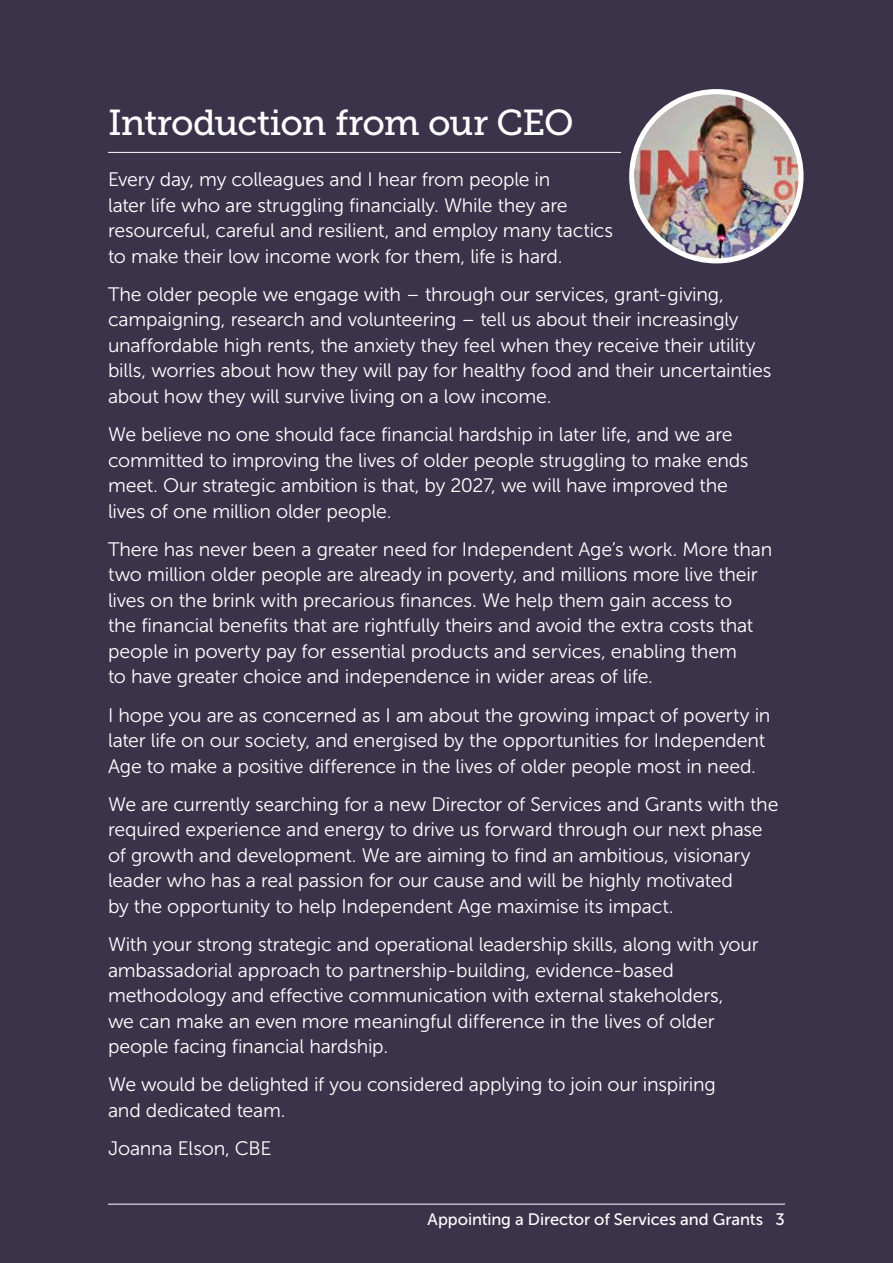
<style>
.page{position:relative;width:893px;height:1263px;background:#3b334a}
.page>*{position:absolute;margin:0;border:0;box-sizing:border-box;transform-origin:0 0}
.H2_-_white{font:36px "Museo Slab 500";letter-spacing:-.025em;color:#fff}
.t1{font:19.5px/25.5px "Museo Sans 300";letter-spacing:-.01em;color:#fff}
.t2{font:16.5px "Museo Sans 500";letter-spacing:-.005em;color:#fff}
</style>
<div class="page">
<hr style="left:108px;top:152px;width:513px;height:1px;background:#fff">
<hr style="left:108px;top:1204px;width:677px;height:1px;background:#fff">
<img style="left:632px;top:92px;width:169px;height:169px;border-radius:85px">
<div style="left:629px;top:89px;width:174px;height:174px;border:5px solid #fff;border-radius:50%"></div>
<h2 class="H2_-_white" style="left:108px;top:103px;width:467px">Introduction from our CEO</h2>
<p class="t1" style="left:108px;top:167px;width:507px">Every day, my colleagues and I hear from people in<br>later life who are struggling financially. While they are resourceful, careful and resilient, and employ many tactics to make their low income work for them, life is hard.</p>
<p class="t1" style="left:108px;top:281px;width:665px">The older people we engage with – through our services, grant-giving, campaigning, research and volunteering – tell us about their increasingly unaffordable high rents, the anxiety they feel when they receive their utility bills, worries about how they will pay for healthy food and their uncertainties about how they will survive living on a low income.</p>
<p class="t1" style="left:108px;top:422px;width:642px">We believe no one should face financial hardship in later life, and we are committed to improving the lives of older people struggling to make ends meet. Our strategic ambition is that, by 2027, we will have improved the lives of one million older people.</p>
<p class="t1" style="left:108px;top:536px;width:666px">There has never been a greater need for Independent Age’s work. More than two million older people are already in poverty, and millions more live their lives on the brink with precarious finances. We help them gain access to<br>the financial benefits that are rightfully theirs and avoid the extra costs that people in poverty pay for essential products and services, enabling them<br>to have greater choice and independence in wider areas of life.</p>
<p class="t1" style="left:108px;top:702px;width:664px">I hope you are as concerned as I am about the growing impact of poverty in later life on our society, and energised by the opportunities for Independent<br>Age to make a positive difference in the lives of older people most in need.</p>
<p class="t1" style="left:108px;top:791px;width:672px">We are currently searching for a new Director of Services and Grants with the required experience and energy to drive us forward through our next phase of growth and development. We are aiming to find an ambitious, visionary leader who has a real passion for our cause and will be highly motivated<br>by the opportunity to help Independent Age maximise its impact.</p>
<p class="t1" style="left:108px;top:932px;width:652px">With your strong strategic and operational leadership skills, along with your ambassadorial approach to partnership-building, evidence-based methodology and effective communication with external stakeholders,<br>we can make an even more meaningful difference in the lives of older people facing financial hardship.</p>
<p class="t1" style="left:108px;top:1072px;width:609px">We would be delighted if you considered applying to join our inspiring and dedicated team.</p>
<p class="t1" style="left:108px;top:1136px;width:165px">Joanna Elson, CBE</p>
<p class="t2" style="left:428px;top:1210px;width:359px">Appointing a Director of Services and Grants 3</p>
</div>
